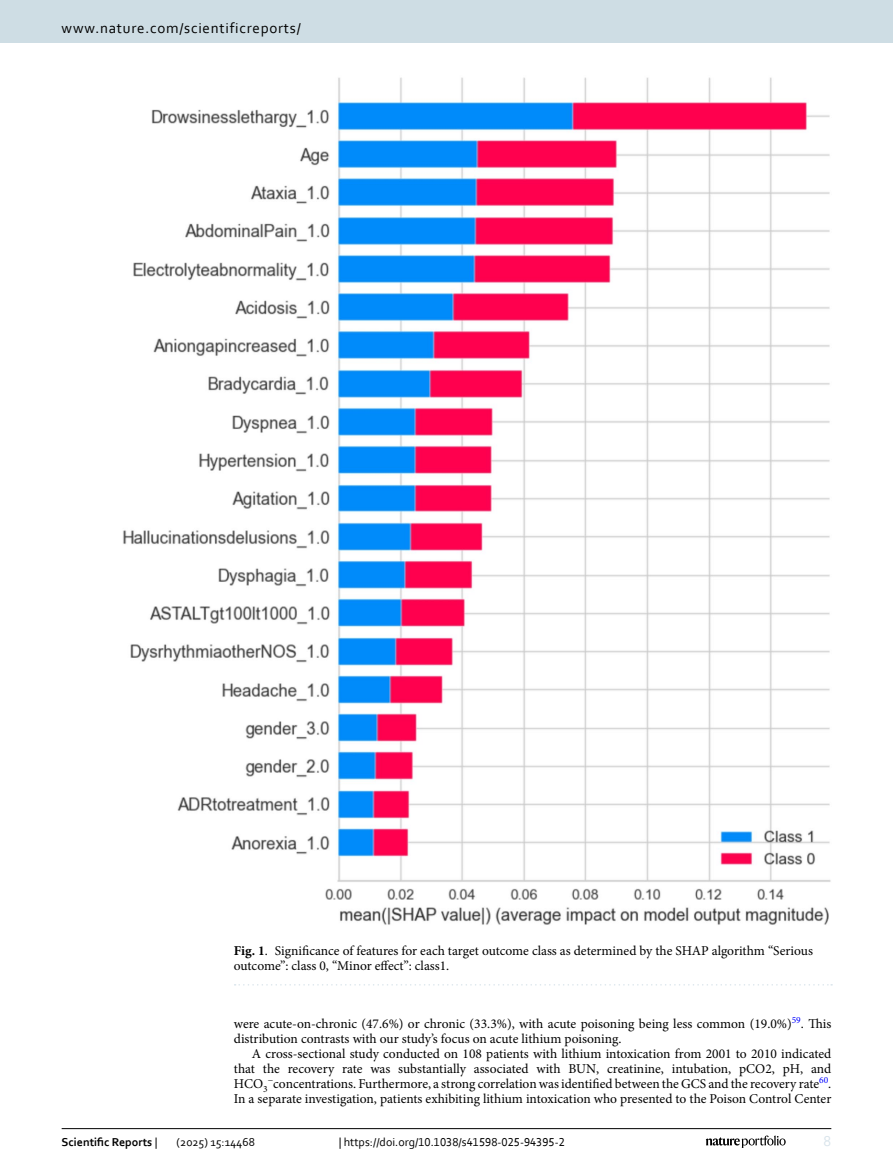
<style>
.page{position:relative;width:893px;height:1174px;background:#fff}
.page>*{position:absolute;margin:0;border:0;box-sizing:border-box;transform-origin:0 0}
.t1{font:15px "Corbel";letter-spacing:.05em;color:#000}
.t2{font:15px "Corbel";color:#d9e4eb}
.Body_Text_Indent{font:13.5px/15px "Minion Pro";letter-spacing:-.005em;color:#000}
.Figure_Caption{font:13.5px/15px "Minion Pro";letter-spacing:-.005em;color:#000}
.t3{font:12px "Corbel";color:#000}
.t4{font:700 12px "Corbel";color:#000}
.s1{font-weight:700}
.s2{font-weight:400}
</style>
<div class="page">
<img style="left:123px;top:77px;width:708px;height:848px">
<svg style="left:235px;top:984px;width:597px;height:1px"></svg>
<hr style="left:62px;top:1128px;width:769px;height:1px;background:#000">
<svg style="left:706px;top:1135px;width:80px;height:12px"></svg>
<div style="left:0;top:0;width:893px;height:43px;background:#cedde4"></div>
<p class="t1" style="left:62px;top:18px;width:241px">www.nature.com/scientificreports/</p>
<p class="Figure_Caption" style="left:234px;top:942px;width:581px"><span class="s1">Fig. 1</span>. Significance of features for each target outcome class as determined by the SHAP algorithm “Serious outcome”: class 0, “Minor effect”: class1.</p>
<p class="Body_Text_Indent" style="left:234px;top:1015px;width:599px">were acute-on-chronic (47.6%) or chronic (33.3%), with acute poisoning being less common (19.0%)<sup>59</sup>. This distribution contrasts with our study’s focus on acute lithium poisoning.</p>
<p class="Body_Text_Indent" style="left:234px;top:1045px;width:599px;text-align:justify;text-indent:18px">A cross-sectional study conducted on 108 patients with lithium intoxication from 2001 to 2010 indicated that the recovery rate was substantially associated with BUN, creatinine, intubation, pCO2, pH, and HCO<sub>3</sub><sup>−</sup>concentrations. Furthermore, a strong correlation was identified between the GCS and the recovery rate<sup>60</sup>.<br>In a separate investigation, patients exhibiting lithium intoxication who presented to the Poison Control Center</p>
<p class="t4" style="left:62px;top:1134px;width:97px">Scientific Reports <span class="s2">|</span></p>
<p class="t3" style="left:177px;top:1134px;width:80px">(2025) 15:14468</p>
<p class="t3" style="left:339px;top:1134px;width:228px">| https://doi.org/10.1038/s41598-025-94395-2</p>
<p class="t2" style="left:824px;top:1132px;width:9px">8</p>
</div>
